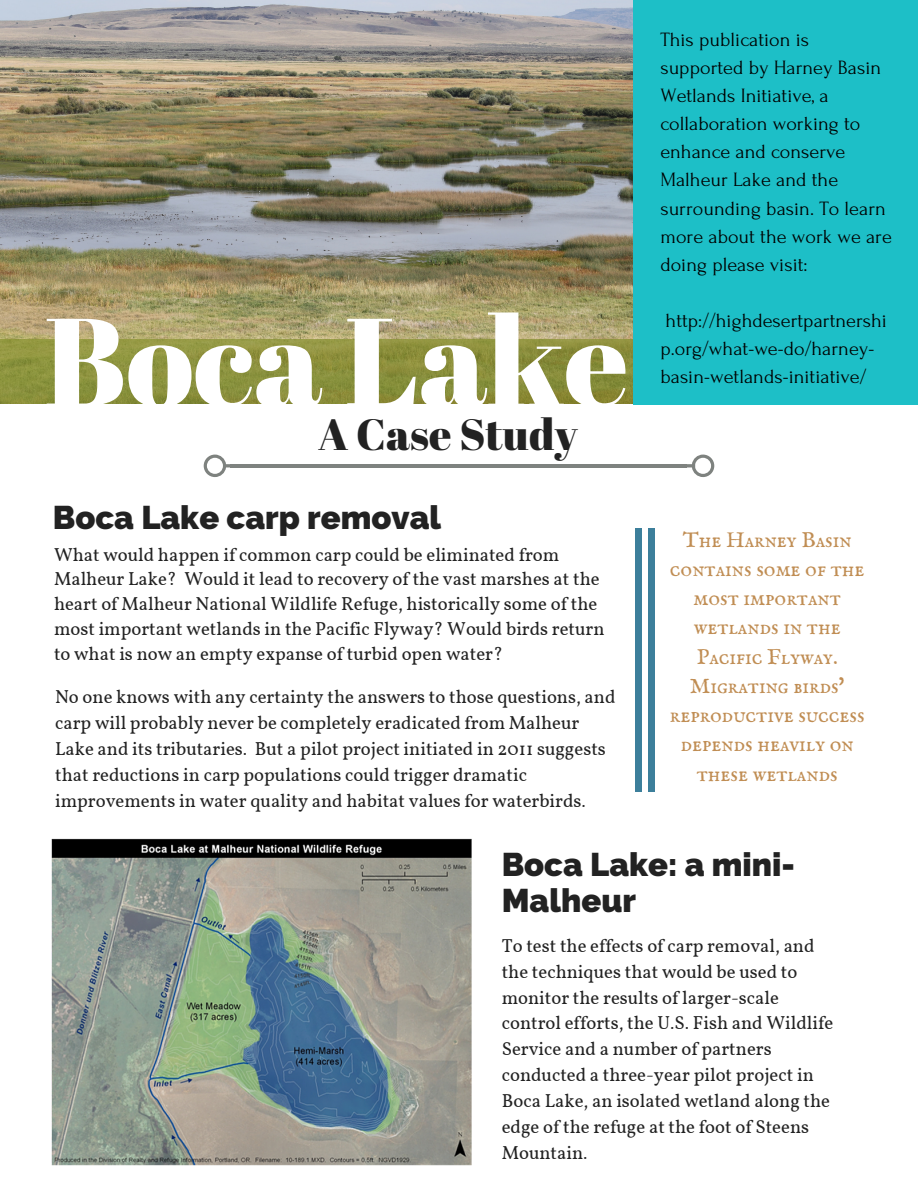
<style>
.page{position:relative;width:918px;height:1187px;background:#fff}
.page>*{position:absolute;margin:0;border:0;box-sizing:border-box;transform-origin:0 0}
.t1{font:124.5px "Abril Fatface";color:#fff}
.t2{font:43.65px "Abril Fatface";color:#222}
.t3{font:800 32.7px/36px "Raleway";color:#222}
.t4{font:21.75px/29.2px "IM FELL English SC";color:#c08d53;text-align:center}
.t5{font:20.25px/28.2px "Forum";color:#000}
.t6{font:18.75px/25.8px "Vollkorn";color:#222}
</style>
<div class="page">
<img style="left:1px;top:0;width:632px;height:404px">
<svg style="left:0;top:339px;width:633px;height:64px;background:#8b8f3c"></svg>
<hr style="left:230px;top:464px;width:457px;height:3px;background:#7e827f">
<svg style="left:204px;top:454px;width:27px;height:23px"></svg>
<svg style="left:686px;top:454px;width:28px;height:23px"></svg>
<img style="left:52px;top:838px;width:420px;height:328px">
<div style="left:633px;top:0;width:285px;height:405px;background:#1dbfc7"></div>
<div style="left:635px;top:528px;width:7px;height:263px;background:#3c7f9b"></div>
<div style="left:648px;top:528px;width:6px;height:263px;background:#3c7f9b"></div>
<h1 class="t1" style="left:44px;top:274px;width:586px">Boca Lake</h1>
<h2 class="t2" style="left:318px;top:403px;width:261px">A Case Study</h2>
<h3 class="t3" style="left:53px;top:499px;width:390px">Boca Lake carp removal</h3>
<p class="t6" style="left:54px;top:541px;width:552px;line-height:24.8px">What would happen if common carp could be eliminated from Malheur Lake? Would it lead to recovery of the vast marshes at the heart of Malheur National Wildlife Refuge, historically some of the most important wetlands in the Pacific Flyway? Would birds return to what is now an empty expanse of turbid open water?</p>
<p class="t6" style="left:55px;top:683px;width:562px">No one knows with any certainty the answers to those questions, and carp will probably never be completely eradicated from Malheur Lake and its tributaries. But a pilot project initiated in 2011 suggests that reductions in carp populations could trigger dramatic improvements in water quality and habitat values for waterbirds.</p>
<p class="t5" style="left:660px;top:25px;width:233px">This publication is supported by Harney Basin<br>Wetlands Initiative, a collaboration working to enhance and conserve<br>Malheur Lake and the surrounding basin. To learn more about the work we are doing please visit:</p>
<p class="t5" style="left:660px;top:307px;width:228px">http://highdesertpartnershi p.org/what-we-do/harney&shy;basin-wetlands-initiative/</p>
<p class="t4" style="left:670px;top:526px;width:196px">The Harney Basin contains some of the most important wetlands in the<br>Pacific Flyway.<br>Migrating birds' reproductive success depends heavily on these wetlands</p>
<h3 class="t3" style="left:502px;top:847px;width:295px">Boca Lake: a mini-<br>Malheur</h3>
<p class="t6" style="left:502px;top:932px;width:333px">To test the effects of carp removal, and the techniques that would be used to monitor the results of larger-scale control efforts, the U.S. Fish and Wildlife Service and a number of partners conducted a three-year pilot project in Boca Lake, an isolated wetland along the edge of the refuge at the foot of Steens Mountain.</p>
</div>
